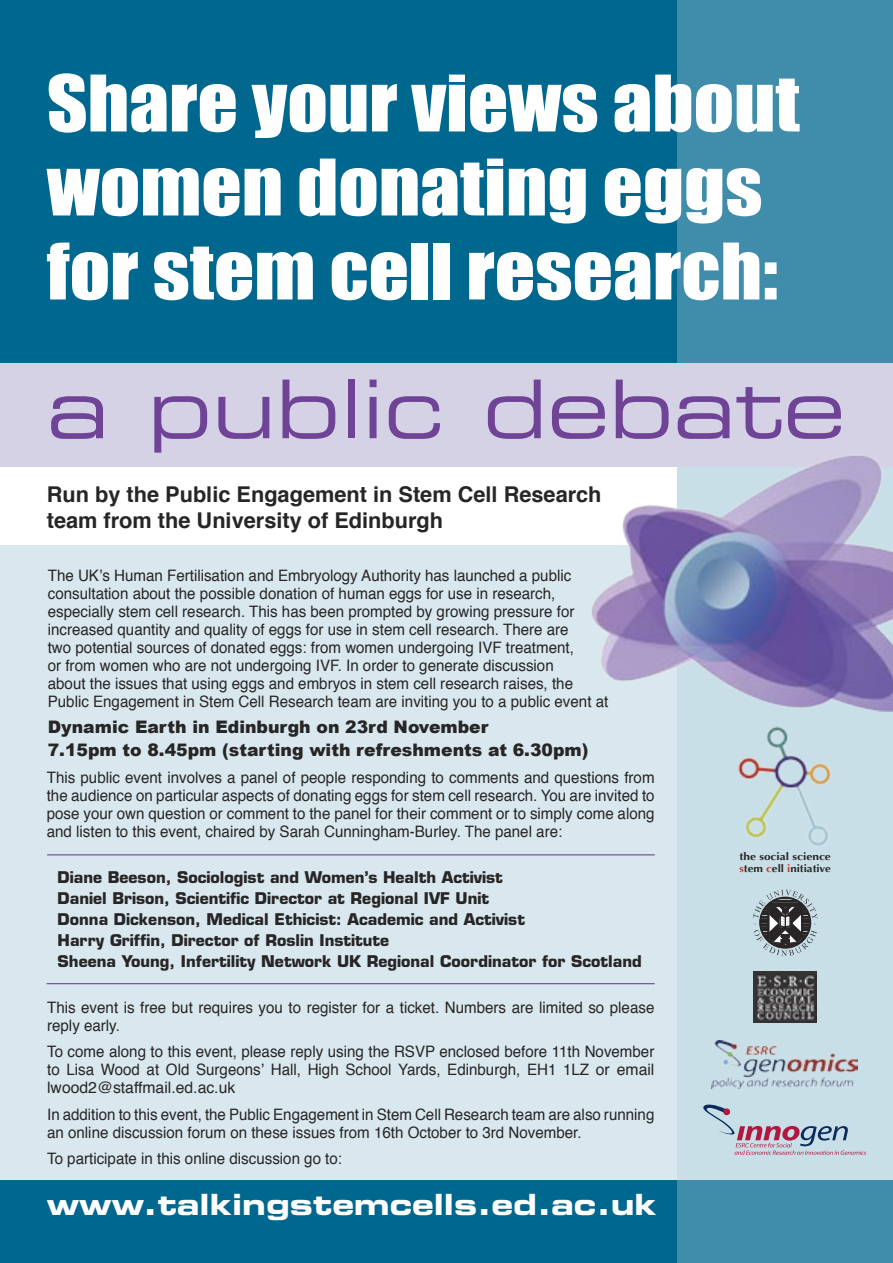
<style>
.page{position:relative;width:893px;height:1263px;background:#fff}
.page>*{position:absolute;margin:0;border:0;box-sizing:border-box;transform-origin:0 0}
.t1{font:81px "Eurostile LT Extended Two";color:#6f4395}
.t2{font:72px "Impact";color:#fff;scale:1.1 1}
.t3{font:29.25px "Eurostile LT Bold Extended Two";color:#fff}
.t4{font:700 21.75px "Helvetica";color:#272525}
.t5{font:900 17.25px "Arial";color:#272525}
.t6{font:15.75px/18px "Helvetica";color:#272525;scale:.96 1}
.t7{font:700 15.75px "Eurostile LT";color:#272525}
.t8{font:700 10.5px "Optima";color:#272525;scale:1.09 1}
.t9{font:700 10.5px "Optima";color:#272525;scale:1.14 1}
.s1{color:#cd3529}
</style>
<div class="page">
<div style="left:0;top:546px;width:893px;height:717px;background:#d9e8ee"></div>
<div style="left:677px;top:0;width:216px;height:1180px;background:#c9dfe7"></div>
<div style="left:0;top:1180px;width:893px;height:83px;background:#00678f"></div>
<div style="left:0;top:362px;width:893px;height:105px;background:#d6d2e6"></div>
<div style="left:0;top:0;width:892px;height:362px;background:#00678f"></div>
<svg style="left:703px;top:1105px;width:163px;height:50px"></svg>
<hr style="left:47px;top:854px;width:608px;height:1px;background:#6f4395">
<div style="left:677px;top:0;width:216px;height:362px;background:#408dab"></div>
<div style="left:677px;top:1180px;width:216px;height:83px;background:#408dab"></div>
<hr style="left:47px;top:983px;width:608px;height:1px;background:#6f4395">
<img style="left:590px;top:456px;width:303px;height:255px">
<img style="left:711px;top:1040px;width:146px;height:48px">
<img style="left:738px;top:726px;width:93px;height:120px">
<svg style="left:753px;top:890px;width:65px;height:66px"></svg>
<img style="left:754px;top:971px;width:62px;height:51px">
<p class="t2" style="left:47px;top:59px;width:686px">Share your views about</p>
<p class="t2" style="left:47px;top:143px;width:652px">women donating eggs</p>
<p class="t2" style="left:47px;top:227px;width:666px">for stem cell research:</p>
<p class="t1" style="left:47px;top:354px;width:800px">a public debate</p>
<p class="t4" style="left:47px;top:475px;width:556px">Run by the Public Engagement in Stem Cell Research</p>
<p class="t4" style="left:47px;top:501px;width:398px">team from the University of Edinburgh</p>
<p class="t6" style="left:48px;top:566px;width:585px">The UK’s Human Fertilisation and Embryology Authority has launched a public consultation about the possible donation of human eggs for use in research, especially stem cell research. This has been prompted by growing pressure for increased quantity and quality of eggs for use in stem cell research. There are<br>two potential sources of donated eggs: from women undergoing IVF treatment,<br>or from women who are not undergoing IVF. In order to generate discussion<br>about the issues that using eggs and embryos in stem cell research raises, the Public Engagement in Stem Cell Research team are inviting you to a public event at</p>
<p class="t5" style="left:48px;top:718px;width:442px">Dynamic Earth in Edinburgh on 23rd November</p>
<p class="t5" style="left:48px;top:740px;width:542px">7.15pm to 8.45pm (starting with refreshments at 6.30pm)</p>
<p class="t6" style="left:47px;top:768px;width:635px;text-align:justify">This public event involves a panel of people responding to comments and questions from the audience on particular aspects of donating eggs for stem cell research. You are invited to pose your own question or comment to the panel for their comment or to simply come along and listen to this event, chaired by Sarah Cunningham-Burley. The panel are:</p>
<p class="t7" style="left:58px;top:867px;width:447px">Diane Beeson, Sociologist and Women’s Health Activist</p>
<p class="t7" style="left:58px;top:888px;width:433px">Daniel Brison, Scientific Director at Regional IVF Unit</p>
<p class="t7" style="left:58px;top:909px;width:469px">Donna Dickenson, Medical Ethicist: Academic and Activist</p>
<p class="t7" style="left:58px;top:930px;width:333px">Harry Griffin, Director of Roslin Institute</p>
<p class="t7" style="left:58px;top:951px;width:586px">Sheena Young, Infertility Network UK Regional Coordinator for Scotland</p>
<p class="t6" style="left:47px;top:997px;width:634px">This event is free but requires you to register for a ticket. Numbers are limited so please reply early.</p>
<p class="t6" style="left:47px;top:1042px;width:634px;text-align:justify">To come along to this event, please reply using the RSVP enclosed before 11th November to Lisa Wood at Old Surgeons’ Hall, High School Yards, Edinburgh, EH1 1LZ or email lwood2@staffmail.ed.ac.uk</p>
<p class="t6" style="left:47px;top:1104px;width:634px">In addition to this event, the Public Engagement in Stem Cell Research team are also running an online discussion forum on these issues from 16th October to 3rd November.</p>
<p class="t6" style="left:47px;top:1149px;width:309px">To participate in this online discussion go to:</p>
<p class="t3" style="left:47px;top:1184px;width:612px">www.talkingstemcells.ed.ac.uk</p>
<p class="t9" style="left:739px;top:851px;width:82px">the social science</p>
<p class="t8" style="left:739px;top:862px;width:85px"><span class="s1">s</span>tem <span class="s1">c</span>ell <span class="s1">i</span>nitiative</p>
</div>
